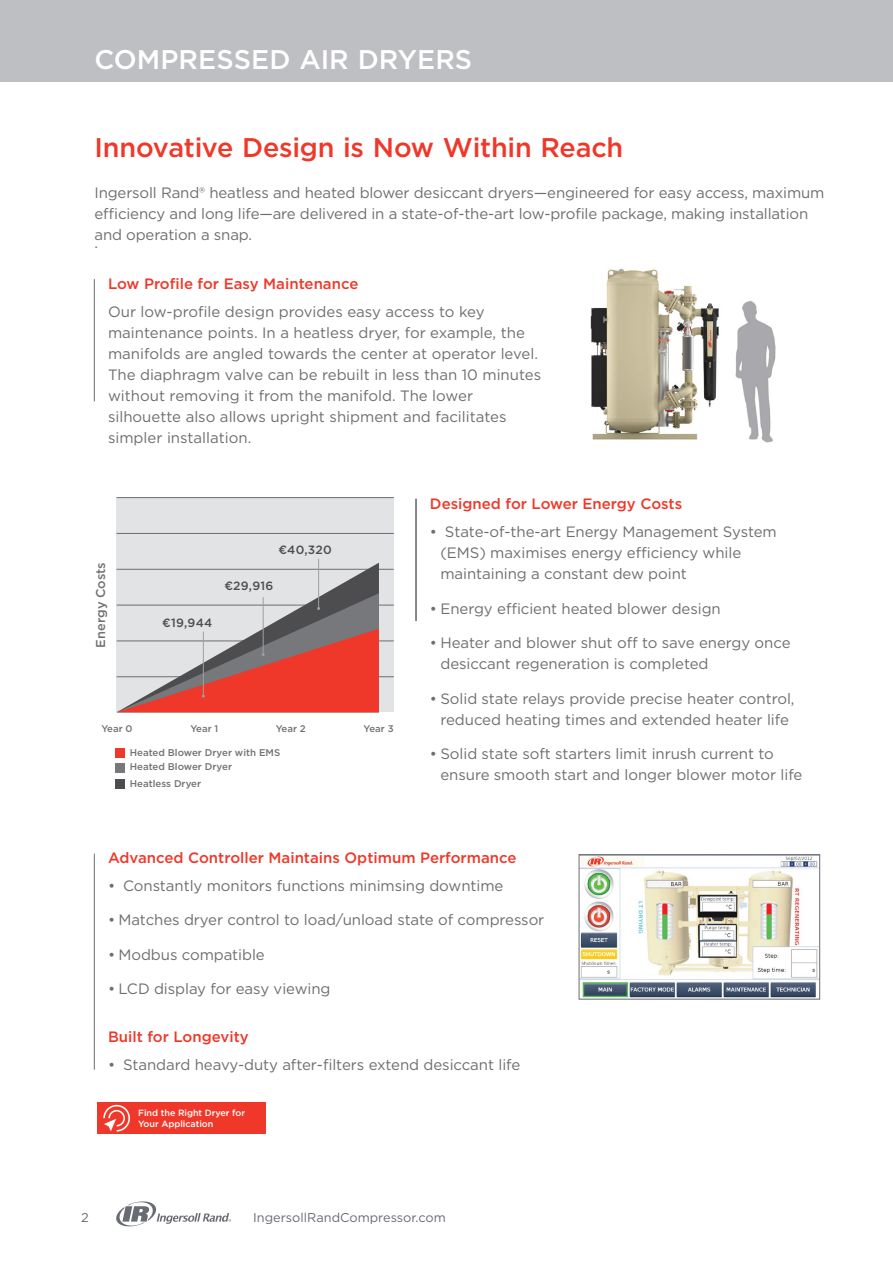
<style>
.page{position:relative;width:893px;height:1263px;background:#fff}
.page>*{position:absolute;margin:0;border:0;box-sizing:border-box;transform-origin:0 0}
.t1{font:500 27px "Gotham";letter-spacing:-.01em;color:#ef3829}
.t2{font:500 27px "Gotham";letter-spacing:.005em;color:#fff}
.t3{font:15px/21px "Gotham";letter-spacing:-.005em;color:#6d6e71}
.t4{font:500 15px "Gotham";color:#ef3829}
.t5{font:500 12.9px "Gotham";color:#717275}
.t6{font:12.75px "Gotham";color:#696b73}
.t7{font:500 12px "Gotham";letter-spacing:.02em;color:#4d4d4f}
.t8{font:500 9.75px/14.2px "Gotham";color:#717275}
.t9{font:500 9.6px "Gotham";color:#717275}
.t10{font:500 9px/10.5px "Gotham";letter-spacing:-.005em;color:#fff}
</style>
<div class="page">
<div style="left:0;top:0;width:893px;height:82px;background:#bebfc3"></div>
<svg style="left:116px;top:1201px;width:115px;height:26px"></svg>
<hr style="left:94px;top:279px;width:1px;height:122px;background:#6d6e71">
<hr style="left:94px;top:854px;width:1px;height:216px;background:#6d6e71">
<hr style="left:416px;top:499px;width:1px;height:122px;background:#6d6e71">
<hr style="left:415px;top:499px;width:1px;height:122px;background:#6d6e71">
<img style="left:590px;top:269px;width:186px;height:174px">
<img style="left:581px;top:856px;width:237px;height:141px">
<div style="left:579px;top:854px;width:241px;height:145px;border:1px solid #6d6e71"></div>
<div style="left:117px;top:498px;width:277px;height:214px;background:#e2e3e4"></div>
<hr style="left:117px;top:676px;width:277px;height:1px;background:#6d6e71">
<hr style="left:117px;top:641px;width:277px;height:1px;background:#6d6e71">
<hr style="left:117px;top:605px;width:277px;height:1px;background:#6d6e71">
<hr style="left:117px;top:569px;width:277px;height:1px;background:#6d6e71">
<hr style="left:117px;top:533px;width:277px;height:1px;background:#6d6e71">
<hr style="left:117px;top:497px;width:277px;height:1px;background:#6d6e71">
<hr style="left:318px;top:559px;width:1px;height:49px;background:#9d9fa2">
<svg style="left:117px;top:563px;width:262px;height:149px"></svg>
<div style="left:115px;top:748px;width:10px;height:9px;background:#ef3829"></div>
<div style="left:115px;top:763px;width:10px;height:10px;background:#77787b"></div>
<div style="left:115px;top:779px;width:10px;height:10px;background:#4d4d4f"></div>
<div style="left:98px;top:1102px;width:168px;height:32px;background:#ef3829"></div>
<svg style="left:103px;top:1104px;width:27px;height:27px"></svg>
<h1 class="t2" style="left:94px;top:42px;width:379px">COMPRESSED AIR DRYERS</h1>
<h1 class="t1" style="left:94px;top:129px;width:530px">Innovative Design is Now Within Reach</h1>
<p class="t3" style="left:94px;top:182px;width:731px">Ingersoll Rand® heatless and heated blower desiccant dryers—engineered for easy access, maximum efficiency and long life—are delivered in a state-of-the-art low-profile package, making installation and operation a snap.</p>
<p class="t3" style="left:94px;top:232px;width:5px">.</p>
<p class="t4" style="left:108px;top:274px;width:252px">Low Profile for Easy Maintenance</p>
<p class="t3" style="left:108px;top:301px;width:435px">Our low-profile design provides easy access to key maintenance points. In a heatless dryer, for example, the manifolds are angled towards the center at operator level.<br>The diaphragm valve can be rebuilt in less than 10 minutes without removing it from the manifold. The lower silhouette also allows upright shipment and facilitates simpler installation.</p>
<p class="t5" style="left:92px;top:647px;width:87px;rotate:-90deg">Energy Costs</p>
<p class="t7" style="left:162px;top:615px;width:52px">€19,944</p>
<p class="t7" style="left:278px;top:542px;width:55px">€40,320</p>
<p class="t7" style="left:224px;top:578px;width:50px">€29,916</p>
<p class="t9" style="left:101px;top:722px;width:33px">Year 0</p>
<p class="t9" style="left:190px;top:722px;width:29px">Year 1</p>
<p class="t9" style="left:276px;top:722px;width:32px">Year 2</p>
<p class="t9" style="left:364px;top:722px;width:32px">Year 3</p>
<p class="t8" style="left:130px;top:745px;width:152px">Heated Blower Dryer with EMS<br>Heated Blower Dryer</p>
<p class="t8" style="left:130px;top:776px;width:73px">Heatless Dryer</p>
<p class="t4" style="left:430px;top:494px;width:254px">Designed for Lower Energy Costs</p>
<p class="t3" style="left:440px;top:521px;width:338px;text-indent:-10px">• State-of-the-art Energy Management System (EMS) maximises energy efficiency while maintaining a constant dew point</p>
<p class="t3" style="left:430px;top:597px;width:292px">• Energy efficient heated blower design</p>
<p class="t3" style="left:440px;top:632px;width:352px;text-indent:-10px">• Heater and blower shut off to save energy once desiccant regeneration is completed</p>
<p class="t3" style="left:430px;top:687px;width:366px;text-align:center">• Solid state relays provide precise heater control, reduced heating times and extended heater life</p>
<p class="t3" style="left:440px;top:743px;width:364px;text-indent:-10px">• Solid state soft starters limit inrush current to ensure smooth start and longer blower motor life</p>
<p class="t4" style="left:108px;top:848px;width:410px">Advanced Controller Maintains Optimum Performance</p>
<p class="t3" style="left:108px;top:874px;width:397px">• Constantly monitors functions minimsing downtime</p>
<p class="t3" style="left:108px;top:909px;width:438px">• Matches dryer control to load/unload state of compressor</p>
<p class="t3" style="left:108px;top:943px;width:158px">• Modbus compatible</p>
<p class="t3" style="left:108px;top:978px;width:224px">• LCD display for easy viewing</p>
<p class="t4" style="left:108px;top:1027px;width:142px">Built for Longevity</p>
<p class="t3" style="left:108px;top:1054px;width:414px">• Standard heavy-duty after-filters extend desiccant life</p>
<p class="t10" style="left:138px;top:1108px;width:108px">Find the Right Dryer for<br>Your Application</p>
<p class="t6" style="left:81px;top:1209px;width:9px">2</p>
<p class="t6" style="left:253px;top:1209px;width:194px">IngersollRandCompressor.com</p>
</div>
